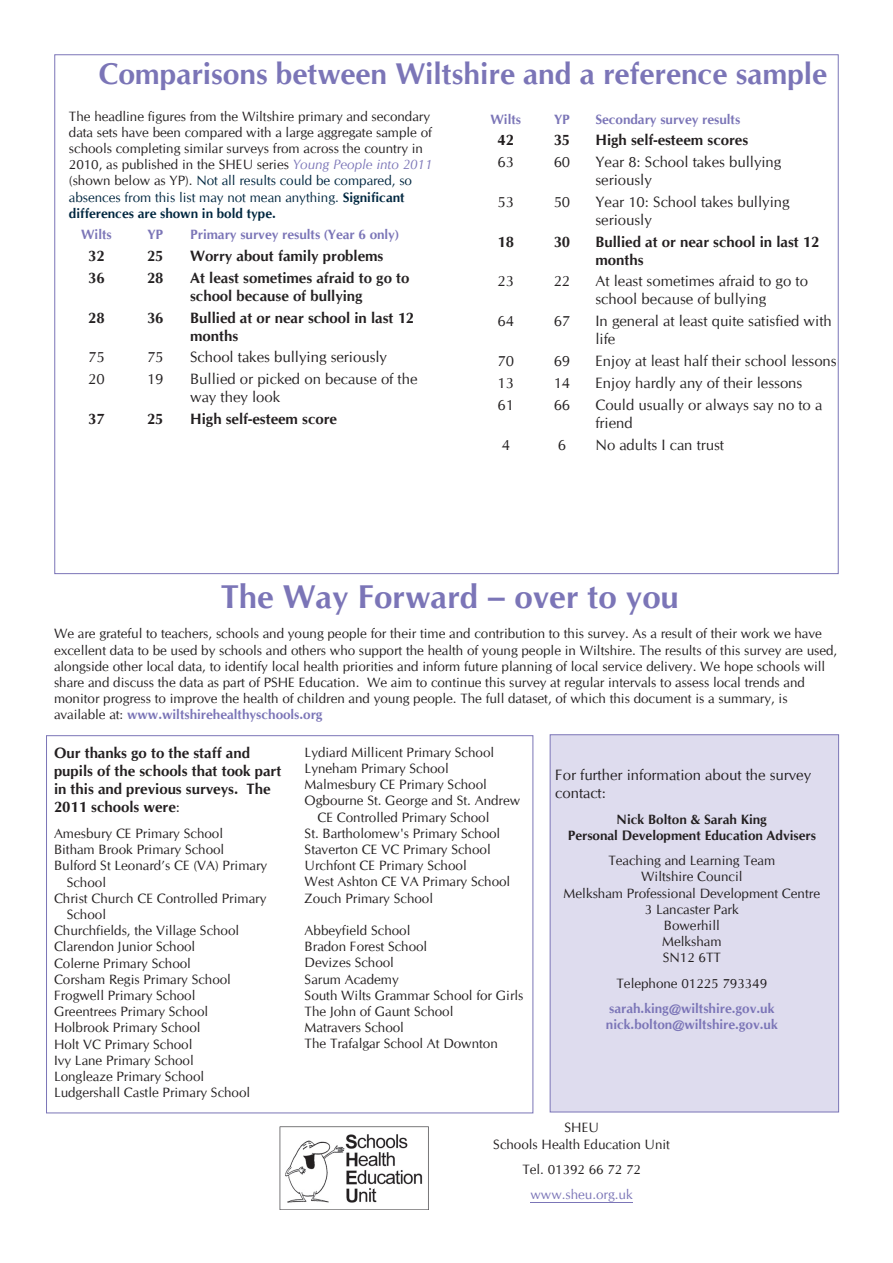
<style>
.page{position:relative;width:893px;height:1263px;background:#fff}
.page>*{position:absolute;margin:0;border:0;box-sizing:border-box;transform-origin:0 0}
.t1{font:700 33px "CG Omega";color:#7b75b7}
.t2{font:700 30px "CG Omega";color:#7b75b7}
.t3{font:15px/18px "CG Omega";color:#262324}
.t4{font:700 15px/18px "CG Omega";color:#231f20}
.t5{font:15px/18px "CG Omega";color:#231f20}
.t6{font:700 15px/18px "CG Omega";color:#262324}
.t7{font:13.5px/16.2px "CG Omega";color:#231f20}
.t8{font:700 13.5px/16.2px "CG Omega";color:#7b75b7}
.t9{font:700 13.5px/16.2px "CG Omega";color:#231f20;text-align:center}
.t10{font:13.5px "CG Omega";color:#7b75b7}
.s1{font-style:italic;color:#7b75b7}
.s2{color:#002740}
.s3{font-weight:700;color:#002740}
.s4{font-weight:700;color:#7b75b7}
.s5{font-weight:400}
</style>
<div class="page">
<div style="left:550px;top:734px;width:289px;height:378px;background:#dedcee;border:1px solid #7b75b7"></div>
<hr style="left:530px;top:1202px;width:103px;height:1px;background:#7b75b7">
<img style="left:279px;top:1126px;width:150px;height:84px">
<h2 class="t2" style="left:98px;top:62px;width:730px">Comparisons between Wiltshire and a reference sample</h2>
<p class="t7" style="left:69px;top:109px;width:365px">The headline figures from the Wiltshire primary and secondary data sets have been compared with a large aggregate sample of schools completing similar surveys from across the country in 2010, as published in the SHEU series <span class="s1">Young People into 2011 </span>(shown below as YP). <span class="s2">Not all results could be compared, so absences from this list may not mean anything.</span> <span class="s3">Significant differences are shown in bold type.</span></p>
<p class="t8" style="left:81px;top:228px;width:32px">Wilts</p>
<p class="t8" style="left:147px;top:228px;width:17px">YP</p>
<p class="t8" style="left:190px;top:228px;width:210px">Primary survey results (Year 6 only)</p>
<p class="t6" style="left:88px;top:248px;width:18px">32</p>
<p class="t6" style="left:147px;top:248px;width:18px">25</p>
<p class="t4" style="left:190px;top:248px;width:195px">Worry about family problems</p>
<p class="t6" style="left:88px;top:270px;width:18px">36</p>
<p class="t6" style="left:147px;top:270px;width:18px">28</p>
<p class="t6" style="left:190px;top:270px;width:221px">At least sometimes afraid to go to school because of bullying</p>
<p class="t6" style="left:88px;top:309px;width:18px">28</p>
<p class="t6" style="left:147px;top:309px;width:18px">36</p>
<p class="t4" style="left:190px;top:309px;width:226px">Bullied at or near school in last 12 months</p>
<p class="t5" style="left:88px;top:349px;width:18px">75</p>
<p class="t5" style="left:147px;top:349px;width:18px">75</p>
<p class="t5" style="left:190px;top:349px;width:198px">School takes bullying seriously</p>
<p class="t3" style="left:88px;top:371px;width:18px">20</p>
<p class="t3" style="left:147px;top:371px;width:18px">19</p>
<p class="t3" style="left:190px;top:371px;width:229px">Bullied or picked on because of the way they look</p>
<p class="t4" style="left:88px;top:411px;width:18px">37</p>
<p class="t4" style="left:147px;top:411px;width:18px">25</p>
<p class="t4" style="left:190px;top:411px;width:148px">High self-esteem score</p>
<p class="t8" style="left:490px;top:112px;width:32px">Wilts</p>
<p class="t8" style="left:554px;top:112px;width:17px">YP</p>
<p class="t8" style="left:595px;top:112px;width:146px">Secondary survey results</p>
<p class="t4" style="left:497px;top:132px;width:18px">42</p>
<p class="t4" style="left:554px;top:132px;width:18px">35</p>
<p class="t4" style="left:595px;top:132px;width:154px">High self-esteem scores</p>
<p class="t3" style="left:497px;top:154px;width:18px">63</p>
<p class="t3" style="left:554px;top:154px;width:18px">60</p>
<p class="t3" style="left:595px;top:154px;width:187px">Year 8: School takes bullying seriously</p>
<p class="t3" style="left:497px;top:194px;width:18px">53</p>
<p class="t3" style="left:554px;top:194px;width:18px">50</p>
<p class="t3" style="left:595px;top:194px;width:196px">Year 10: School takes bullying seriously</p>
<p class="t6" style="left:497px;top:234px;width:18px">18</p>
<p class="t6" style="left:554px;top:234px;width:18px">30</p>
<p class="t4" style="left:595px;top:234px;width:226px">Bullied at or near school in last 12 months</p>
<p class="t3" style="left:497px;top:273px;width:18px">23</p>
<p class="t3" style="left:554px;top:273px;width:18px">22</p>
<p class="t3" style="left:595px;top:273px;width:214px">At least sometimes afraid to go to school because of bullying</p>
<p class="t3" style="left:497px;top:313px;width:18px">64</p>
<p class="t3" style="left:554px;top:313px;width:18px">67</p>
<p class="t3" style="left:595px;top:313px;width:238px">In general at least quite satisfied with life</p>
<p class="t3" style="left:497px;top:353px;width:18px">70</p>
<p class="t3" style="left:554px;top:353px;width:18px">69</p>
<p class="t3" style="left:595px;top:353px;width:243px">Enjoy at least half their school lessons</p>
<p class="t3" style="left:497px;top:375px;width:18px">13</p>
<p class="t3" style="left:554px;top:375px;width:18px">14</p>
<p class="t3" style="left:595px;top:375px;width:208px">Enjoy hardly any of their lessons</p>
<p class="t3" style="left:497px;top:397px;width:18px">61</p>
<p class="t3" style="left:554px;top:397px;width:18px">66</p>
<p class="t3" style="left:595px;top:397px;width:228px">Could usually or always say no to a friend</p>
<p class="t3" style="left:502px;top:437px;width:10px">4</p>
<p class="t3" style="left:558px;top:437px;width:10px">6</p>
<p class="t3" style="left:595px;top:437px;width:130px">No adults I can trust</p>
<h1 class="t1" style="left:221px;top:584px;width:460px">The Way Forward – over to you</h1>
<p class="t7" style="left:54px;top:627px;width:785px">We are grateful to teachers, schools and young people for their time and contribution to this survey. As a result of their work we have excellent data to be used by schools and others who support the health of young people in Wiltshire. The results of this survey are used, alongside other local data, to identify local health priorities and inform future planning of local service delivery. We hope schools will share and discuss the data as part of PSHE Education. We aim to continue this survey at regular intervals to assess local trends and monitor progress to improve the health of children and young people. The full dataset, of which this document is a summary, is available at: <span class="s4">www.wiltshirehealthyschools.org</span></p>
<p class="t4" style="left:54px;top:745px;width:229px">Our thanks go to the staff and pupils of the schools that took part in this and previous surveys. The<br>2011 schools were<span class="s5">:</span></p>
<p class="t7" style="left:54px;top:826px;width:171px">Amesbury CE Primary School</p>
<p class="t7" style="left:54px;top:842px;width:172px">Bitham Brook Primary School</p>
<p class="t7" style="left:54px;top:859px;width:215px">Bulford St Leonard’s CE (VA) Primary</p>
<p class="t7" style="left:67px;top:875px;width:41px">School</p>
<p class="t7" style="left:54px;top:891px;width:214px">Christ Church CE Controlled Primary</p>
<p class="t7" style="left:67px;top:907px;width:41px">School</p>
<p class="t7" style="left:54px;top:923px;width:187px">Churchfields, the Village School</p>
<p class="t7" style="left:54px;top:940px;width:143px">Clarendon Junior School</p>
<p class="t7" style="left:54px;top:956px;width:138px">Colerne Primary School</p>
<p class="t7" style="left:54px;top:972px;width:179px">Corsham Regis Primary School</p>
<p class="t7" style="left:54px;top:988px;width:143px">Frogwell Primary School</p>
<p class="t7" style="left:54px;top:1004px;width:156px">Greentrees Primary School</p>
<p class="t7" style="left:54px;top:1021px;width:148px">Holbrook Primary School</p>
<p class="t7" style="left:54px;top:1037px;width:140px">Holt VC Primary School</p>
<p class="t7" style="left:54px;top:1053px;width:141px">Ivy Lane Primary School</p>
<p class="t7" style="left:54px;top:1069px;width:152px">Longleaze Primary School</p>
<p class="t7" style="left:54px;top:1085px;width:198px">Ludgershall Castle Primary School</p>
<p class="t7" style="left:305px;top:745px;width:191px">Lydiard Millicent Primary School</p>
<p class="t7" style="left:305px;top:761px;width:146px">Lyneham Primary School</p>
<p class="t7" style="left:305px;top:777px;width:184px">Malmesbury CE Primary School</p>
<p class="t7" style="left:305px;top:794px;width:217px">Ogbourne St. George and St. Andrew</p>
<p class="t7" style="left:317px;top:810px;width:174px">CE Controlled Primary School</p>
<p class="t7" style="left:305px;top:826px;width:197px">St. Bartholomew's Primary School</p>
<p class="t7" style="left:305px;top:842px;width:188px">Staverton CE VC Primary School</p>
<p class="t7" style="left:305px;top:858px;width:164px">Urchfont CE Primary School</p>
<p class="t7" style="left:305px;top:875px;width:207px">West Ashton CE VA Primary School</p>
<p class="t7" style="left:305px;top:891px;width:130px">Zouch Primary School</p>
<p class="t7" style="left:305px;top:923px;width:220px">Abbeyfield School<br>Bradon Forest School<br>Devizes School<br>Sarum Academy<br>South Wilts Grammar School for Girls<br>The John of Gaunt School<br>Matravers School<br>The Trafalgar School At Downton</p>
<p class="t5" style="left:555px;top:767px;width:257px">For further information about the survey contact:</p>
<p class="t9" style="left:568px;top:812px;width:250px">Nick Bolton &amp; Sarah King<br>Personal Development Education Advisers</p>
<p class="t7" style="left:564px;top:853px;width:258px;text-align:center">Teaching and Learning Team<br>Wiltshire Council<br>Melksham Professional Development Centre<br>3 Lancaster Park<br>Bowerhill<br>Melksham<br>SN12 6TT</p>
<p class="t7" style="left:616px;top:976px;width:152px">Telephone 01225 793349</p>
<p class="t8" style="left:606px;top:1001px;width:173px">sarah.king@wiltshire.gov.uk nick.bolton@wiltshire.gov.uk</p>
<p class="t7" style="left:493px;top:1121px;width:178px;text-align:center">SHEU<br>Schools Health Education Unit</p>
<p class="t7" style="left:522px;top:1162px;width:120px">Tel. 01392 66 72 72</p>
<p class="t10" style="left:530px;top:1189px;width:104px">www.sheu.org.uk</p>
</div>
